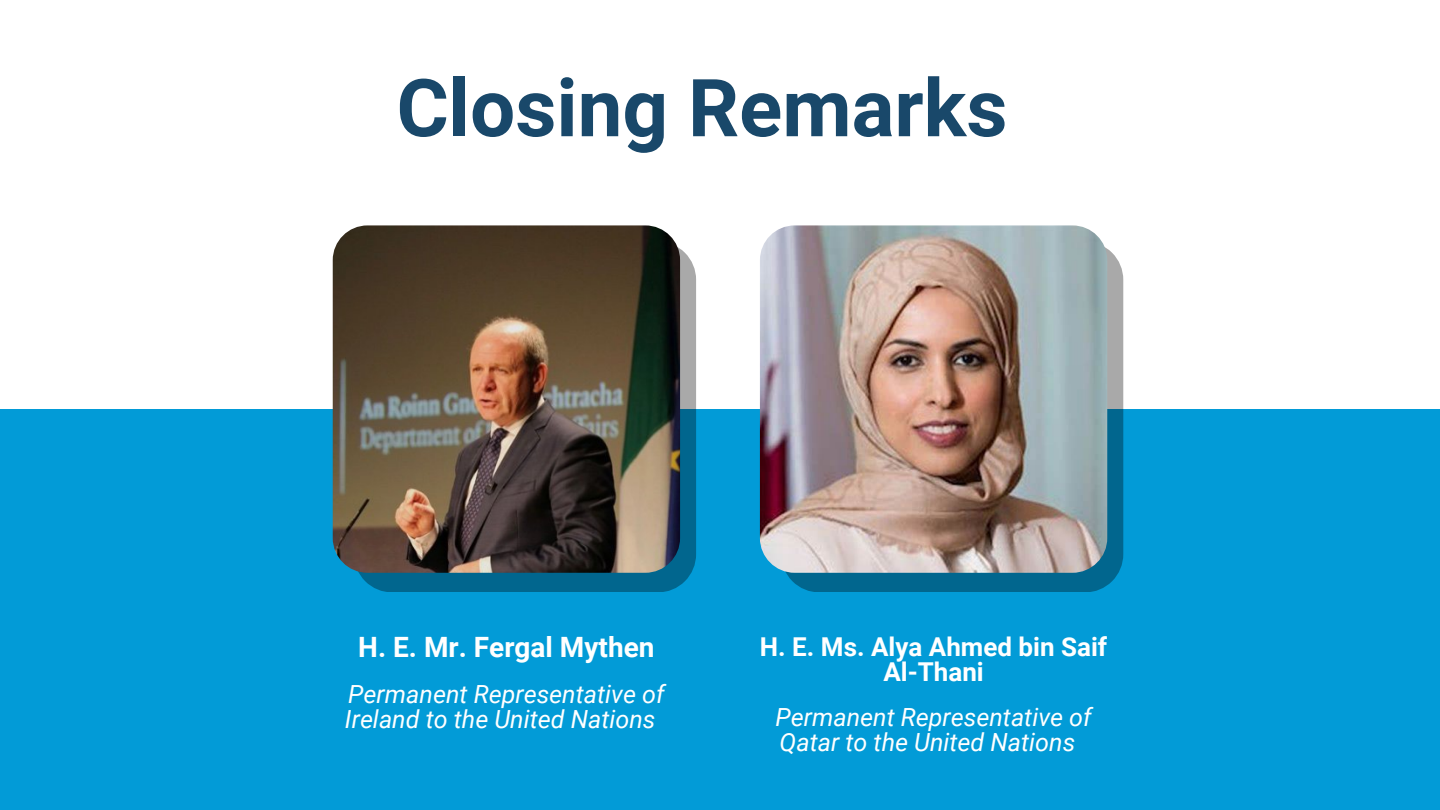
<style>
.page{position:relative;width:1440px;height:810px;background:#fff}
.page>*{position:absolute;margin:0;border:0;box-sizing:border-box;transform-origin:0 0}
.t1{font:700 80px "Roboto";color:#19486a}
.t2{font:700 28px "Roboto";color:#fff}
.t3{font:700 26px/25.5px "Roboto";color:#fff;text-align:center}
.t4{font:italic 25px/24.8px "Roboto";color:#fff}
</style>
<div class="page">
<div style="left:0;top:409px;width:1440px;height:401px;background:#029bd7"></div>
<svg style="left:781px;top:242px;width:342px;height:350px;background:#287999"></svg>
<svg style="left:354px;top:242px;width:342px;height:350px;background:#287999"></svg>
<img style="left:333px;top:225px;width:347px;height:348px;border-radius:35px">
<img style="left:760px;top:225px;width:347px;height:348px;border-radius:35px">
<p class="t1" style="left:397px;top:62px;width:612px">Closing Remarks</p>
<p class="t2" style="left:358px;top:631px;width:298px">H. E. Mr. Fergal Mythen</p>
<p class="t4" style="left:345px;top:682px;width:321px">Permanent Representative of<br>Ireland to the United Nations</p>
<p class="t3" style="left:760px;top:634px;width:349px">H. E. Ms. Alya Ahmed bin Saif<br>Al-Thani</p>
<p class="t4" style="left:775px;top:705px;width:318px">Permanent Representative of<br>Qatar to the United Nations</p>
</div>
